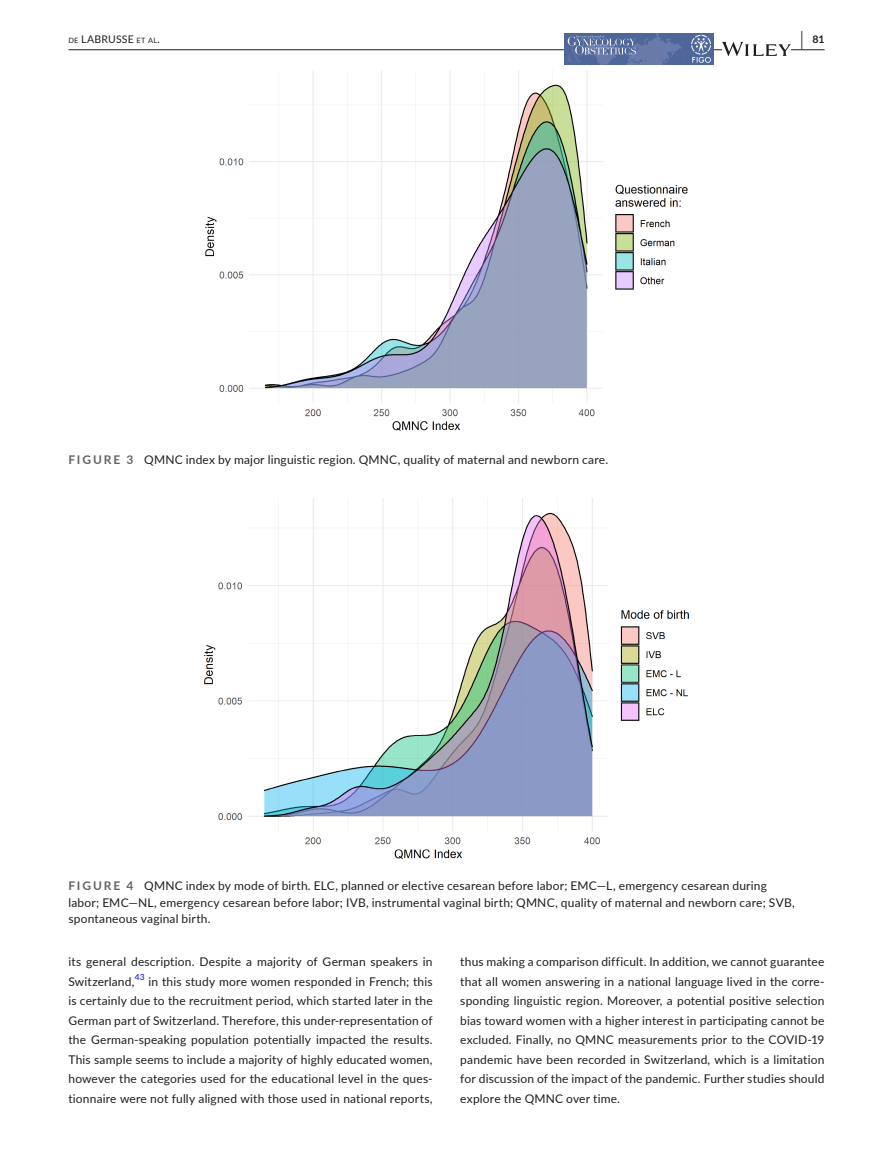
<style>
.page{position:relative;width:893px;height:1174px;background:#fff}
.page>*{position:absolute;margin:0;border:0;box-sizing:border-box;transform-origin:0 0}
.t1{font:12px/19.5px "Lato";letter-spacing:.015em;color:#1d1e1f;text-align:justify}
.t2{font:12px/16.5px "Lato Regular 2";letter-spacing:.015em;color:#1d1e1f}
.t3{font:10.5px "Lato";letter-spacing:.02em;color:#1d1e1f}
.t4{font:700 10.5px "Lato";color:#1d1e1f}
.s1{font-size:7.35px}
.s2{font-family:"Lato Bold 2";font-weight:400;font-size:19.5px}
.s3{font-family:"Lato Bold 2";color:#636464}
</style>
<div class="page">
<hr style="left:68px;top:49px;width:756px;height:1px;background:#1d1e1f">
<img style="left:565px;top:34px;width:149px;height:30px">
<svg style="left:568px;top:35px;width:68px;height:28px"></svg>
<svg style="left:691px;top:35px;width:20px;height:28px"></svg>
<svg style="left:722px;top:42px;width:69px;height:14px"></svg>
<img style="left:205px;top:70px;width:483px;height:361px">
<img style="left:204px;top:498px;width:485px;height:360px">
<p class="t3" style="left:68px;top:31px;width:93px"><span class="s1">DE</span> LABRUSSE <span class="s1">ET AL</span>.</p>
<p class="t4" style="left:801px;top:31px;width:25px"><span class="s2">|</span> 81</p>
<p class="t2" style="left:68px;top:450px;width:541px"><span class="s3">FIGURE 3</span> QMNC index by major linguistic region. QMNC, quality of maternal and newborn care.</p>
<p class="t2" style="left:68px;top:877px;width:728px"><span class="s3">FIGURE 4</span> QMNC index by mode of birth. ELC, planned or elective cesarean before labor; EMC—L, emergency cesarean during labor; EMC—NL, emergency cesarean before labor; IVB, instrumental vaginal birth; QMNC, quality of maternal and newborn care; SVB,</p>
<p class="t1" style="left:68px;top:908px;width:144px">spontaneous vaginal birth.</p>
<p class="t1" style="left:68px;top:951px;width:366px">its general description. Despite a majority of German speakers in Switzerland,<sup>43</sup> in this study more women responded in French; this is certainly due to the recruitment period, which started later in the German part of Switzerland. Therefore, this under-representation of the German-speaking population potentially impacted the results.<br>This sample seems to include a majority of highly educated women, however the categories used for the educational level in the ques&shy;tionnaire were not fully aligned with those used in national reports,</p>
<p class="t1" style="left:460px;top:951px;width:366px">thus making a comparison difficult. In addition, we cannot guarantee that all women answering in a national language lived in the corre&shy;sponding linguistic region. Moreover, a potential positive selection bias toward women with a higher interest in participating cannot be excluded. Finally, no QMNC measurements prior to the COVID-19 pandemic have been recorded in Switzerland, which is a limitation for discussion of the impact of the pandemic. Further studies should explore the QMNC over time.</p>
</div>
